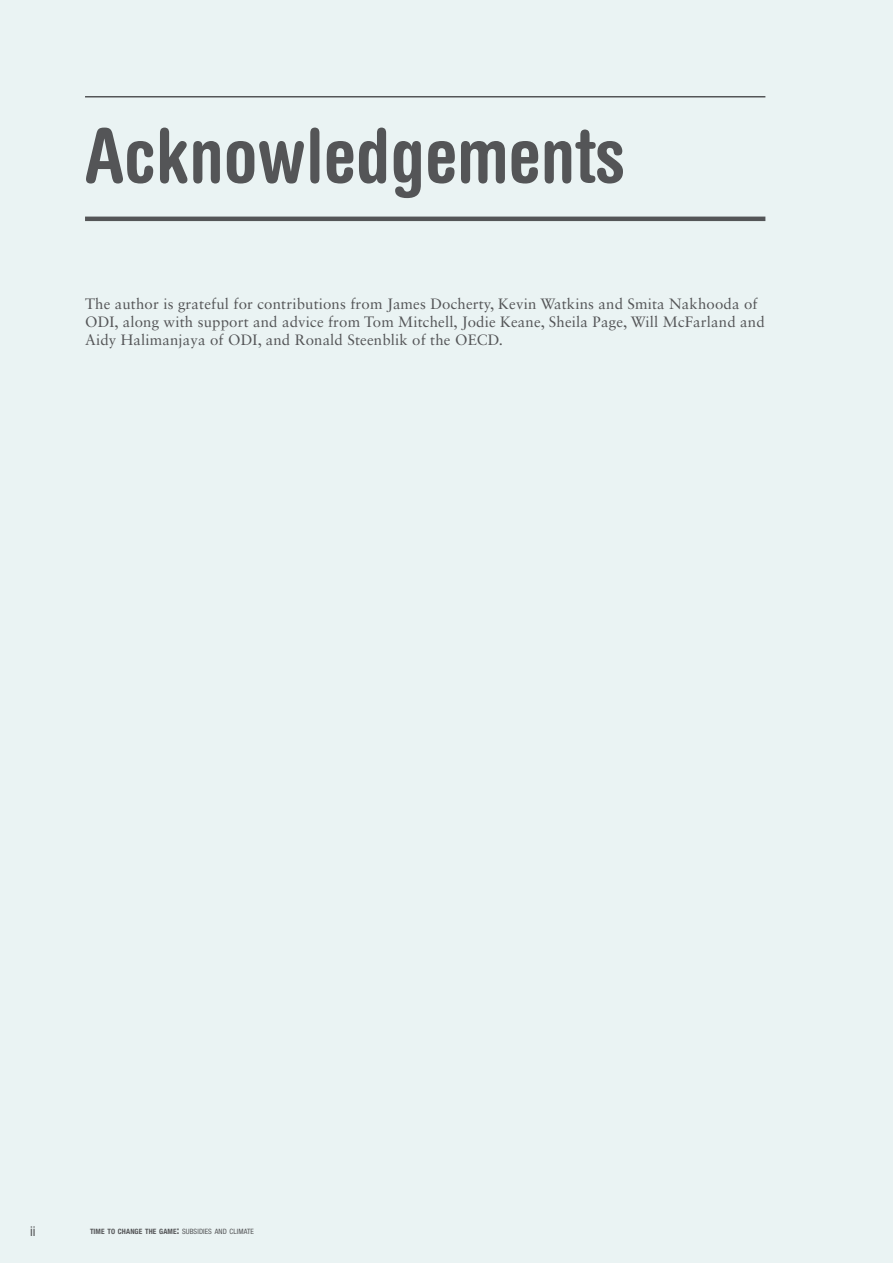
<style>
.page{position:relative;width:893px;height:1263px;background:#eaf3f3}
.page>*{position:absolute;margin:0;border:0;box-sizing:border-box;transform-origin:0 0}
.SECTION_TITLE{font:700 condensed 75px "Helvetica Rounded LT";color:#545557}
.t1{font:15px/18px "Sabon LT Std";letter-spacing:.01em;color:#545557}
.t2{font:condensed 13.5px "Helvetica Neue LT Std";color:#545557}
.t3{font:700 condensed 7.35px "Helvetica Neue LT Std";letter-spacing:.015em;color:#545557}
.s1{font-size:10.5px}
.s2{font-weight:400}
</style>
<div class="page">
<hr style="left:85px;top:96px;width:680px;height:1px;background:#545557">
<hr style="left:85px;top:217px;width:680px;height:4px;background:#545557">
<p class="SECTION_TITLE" style="left:85px;top:110px;width:542px">Acknowledgements</p>
<p class="t1" style="left:85px;top:295px;width:681px">The author is grateful for contributions from James Docherty, Kevin Watkins and Smita Nakhooda of<br>ODI, along with support and advice from Tom Mitchell, Jodie Keane, Sheila Page, Will McFarland and<br>Aidy Halimanjaya of ODI, and Ronald Steenblik of the OECD.</p>
<p class="t2" style="left:30px;top:1223px;width:7px">ii</p>
<p class="t3" style="left:90px;top:1227px;width:165px">TIME TO CHANGE THE GAME<span class="s1">:</span> <span class="s2">SUBSIDIES AND CLIMATE</span></p>
</div>
